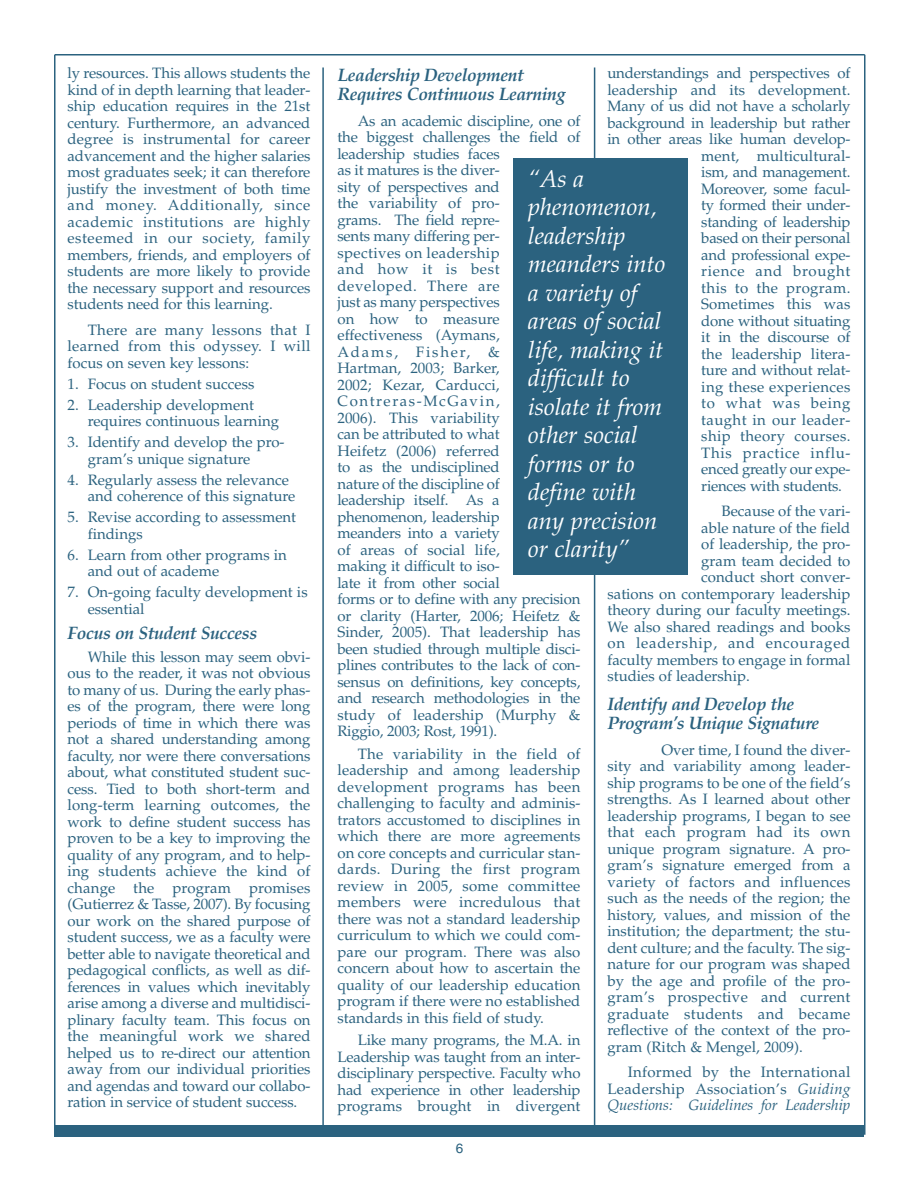
<style>
.page{position:relative;width:918px;height:1188px;background:#fff}
.page>*{position:absolute;margin:0;border:0;box-sizing:border-box;transform-origin:0 0}
.t1{font:italic 24px/28.5px "Palatino";color:#fff}
.t2{font:italic 700 18px/19.5px "Palatino";letter-spacing:-.02em;color:#2b627f}
.t3{font:15px/16.5px "Palatino";color:#2b627f;text-align:justify}
.t4{font:15px "Palatino";letter-spacing:.025em;color:#2b627f}
.t5{font:15px "Palatino";letter-spacing:.045em;color:#2b627f}
.t6{font:15px "Palatino";letter-spacing:.05em;color:#2b627f}
.t7{font:13.5px "Helvetica";color:#2b627f}
.s1{font-style:italic}
</style>
<div class="page">
<hr style="left:594px;top:68px;width:1px;height:1061px;background:#2b627f">
<hr style="left:322px;top:68px;width:2px;height:1061px;background:#2b627f">
<div style="left:54px;top:1125px;width:810px;height:12px;background:#2b627f"></div>
<hr style="left:55px;top:54px;width:810px;height:2px;background:#2b627f">
<hr style="left:54px;top:55px;width:2px;height:1080px;background:#2b627f">
<hr style="left:864px;top:55px;width:2px;height:1080px;background:#2b627f">
<div style="left:513px;top:158px;width:175px;height:417px;background:#2b627f"></div>
<p class="t3" style="left:67px;top:67px;width:245px">ly resources. This allows students the kind of in depth learning that leader&shy;ship education requires in the 21st century. Furthermore, an advanced degree is instrumental for career advancement and the higher salaries most graduates seek; it can therefore justify the investment of both time and money. Additionally, since academic institutions are highly esteemed in our society, family members, friends, and employers of students are more likely to provide the necessary support and resources students need for this learning.</p>
<p class="t3" style="left:67px;top:323px;width:244px;text-indent:20px">There are many lessons that I learned from this odyssey. I will focus on seven key lessons:</p>
<p class="t3" style="left:68px;top:377px;width:188px">1. Focus on student success</p>
<p class="t3" style="left:88px;top:398px;width:193px;text-indent:-20px">2. Leadership development requires continuous learning</p>
<p class="t3" style="left:88px;top:436px;width:198px;text-indent:-20px">3. Identify and develop the pro&shy;gram’s unique signature</p>
<p class="t3" style="left:88px;top:473px;width:209px;text-indent:-20px">4. Regularly assess the relevance and coherence of this signature</p>
<p class="t3" style="left:88px;top:511px;width:210px;text-indent:-20px">5. Revise according to assessment findings</p>
<p class="t3" style="left:88px;top:548px;width:201px;text-indent:-20px">6. Learn from other programs in and out of academe</p>
<p class="t3" style="left:88px;top:586px;width:221px;text-indent:-20px">7. On-going faculty development is essential</p>
<p class="t2" style="left:67px;top:626px;width:191px">Focus on Student Success</p>
<p class="t3" style="left:67px;top:650px;width:245px;text-indent:20px">While this lesson may seem obvi&shy;ous to the reader, it was not obvious to many of us. During the early phas&shy;es of the program, there were long periods of time in which there was not a shared understanding among faculty, nor were there conversations about, what constituted student suc&shy;cess. Tied to both short-term and long-term learning outcomes, the work to define student success has proven to be a key to improving the quality of any program, and to help&shy;ing students achieve the kind of change the program promises (Gutierrez &amp; Tasse, 2007). By focusing our work on the shared purpose of student success, we as a faculty were better able to navigate theoretical and pedagogical conflicts, as well as dif&shy;ferences in values which inevitably arise among a diverse and multidisci&shy;plinary faculty team. This focus on the meaningful work we shared helped us to re-direct our attention away from our individual priorities and agendas and toward our collabo&shy;ration in service of student success.</p>
<p class="t2" style="left:337px;top:67px;width:229px">Leadership Development<br>Requires Continuous Learning</p>
<p class="t3" style="left:337px;top:114px;width:245px;text-align:left;text-indent:20px">As an academic discipline, one of the biggest challenges the field of leadership studies faces<br>as it matures is the diver-<br>sity of perspectives and<br>the variability of pro-<br>grams. The field repre-<br>sents many differing per-<br>spectives on leadership<br>and how it is best developed. There are<br>just as many perspectives<br>on how to measure effectiveness (Aymans,<br>Adams, Fisher, &amp;<br>Hartman, 2003; Barker,<br>2002; Kezar, Carducci,<br>Contreras-McGavin,<br>2006). This variability<br>can be attributed to what<br>Heifetz (2006) referred<br>to as the undisciplined<br>nature of the discipline of<br>leadership itself. As a phenomenon, leadership<br>meanders into a variety<br>of areas of social life,<br>making it difficult to iso-<br>late it from other social<br>forms or to define with any precision or clarity (Harter, 2006; Heifetz &amp;<br>Sinder, 2005). That leadership has been studied through multiple disci&shy;plines contributes to the lack of con&shy;sensus on definitions, key concepts, and research methodologies in the study of leadership (Murphy &amp;<br>Riggio, 2003; Rost, 1991).</p>
<p class="t3" style="left:337px;top:747px;width:245px;text-indent:20px">The variability in the field of leadership and among leadership development programs has been challenging to faculty and adminis&shy;trators accustomed to disciplines in which there are more agreements on core concepts and curricular stan&shy;dards. During the first program review in 2005, some committee members were incredulous that there was not a standard leadership curriculum to which we could com&shy;pare our program. There was also concern about how to ascertain the quality of our leadership education program if there were no established standards in this field of study.</p>
<p class="t3" style="left:337px;top:1033px;width:245px;text-indent:20px">Like many programs, the M.A. in Leadership was taught from an inter&shy;disciplinary perspective. Faculty who had experience in other leadership programs brought in divergent</p>
<p class="t3" style="left:607px;top:67px;width:244px">understandings and perspectives of</p>
<p class="t3" style="left:607px;top:83px;width:244px">leadership and its development.</p>
<p class="t3" style="left:607px;top:100px;width:245px">Many of us did not have a scholarly</p>
<p class="t3" style="left:607px;top:116px;width:245px">background in leadership but rather</p>
<p class="t3" style="left:607px;top:133px;width:245px">in other areas like human develop-</p>
<p class="t3" style="left:701px;top:149px;width:151px">ment, multicultural-</p>
<p class="t3" style="left:701px;top:166px;width:151px">ism, and management.</p>
<p class="t3" style="left:701px;top:182px;width:151px">Moreover, some facul-</p>
<p class="t3" style="left:701px;top:199px;width:151px">ty formed their under-</p>
<p class="t3" style="left:701px;top:215px;width:151px">standing of leadership</p>
<p class="t3" style="left:701px;top:232px;width:151px">based on their personal</p>
<p class="t3" style="left:701px;top:248px;width:151px">and professional expe-</p>
<p class="t5" style="left:701px;top:265px;width:151px">rience and brought</p>
<p class="t4" style="left:701px;top:282px;width:151px">this to the program.</p>
<p class="t3" style="left:701px;top:298px;width:151px">Sometimes this was</p>
<p class="t3" style="left:701px;top:314px;width:151px">done without situating</p>
<p class="t3" style="left:701px;top:331px;width:151px">it in the discourse of</p>
<p class="t3" style="left:701px;top:347px;width:151px">the leadership litera-</p>
<p class="t3" style="left:701px;top:364px;width:151px">ture and without relat-</p>
<p class="t4" style="left:701px;top:381px;width:151px">ing these experiences</p>
<p class="t5" style="left:701px;top:397px;width:151px">to what was being</p>
<p class="t4" style="left:701px;top:414px;width:151px">taught in our leader-</p>
<p class="t4" style="left:701px;top:430px;width:151px">ship theory courses.</p>
<p class="t5" style="left:701px;top:447px;width:151px">This practice influ-</p>
<p class="t3" style="left:701px;top:463px;width:151px">enced greatly our expe-</p>
<p class="t3" style="left:701px;top:479px;width:142px">riences with students.</p>
<p class="t3" style="left:722px;top:505px;width:130px">Because of the vari-</p>
<p class="t3" style="left:701px;top:521px;width:151px">able nature of the field</p>
<p class="t3" style="left:701px;top:538px;width:151px">of leadership, the pro-</p>
<p class="t3" style="left:701px;top:554px;width:151px">gram team decided to</p>
<p class="t3" style="left:701px;top:571px;width:151px">conduct short conver-</p>
<p class="t3" style="left:607px;top:587px;width:244px">sations on contemporary leadership</p>
<p class="t3" style="left:607px;top:604px;width:244px">theory during our faculty meetings.</p>
<p class="t3" style="left:607px;top:620px;width:245px">We also shared readings and books</p>
<p class="t6" style="left:607px;top:637px;width:244px">on leadership, and encouraged</p>
<p class="t3" style="left:607px;top:653px;width:244px">faculty members to engage in formal</p>
<p class="t3" style="left:607px;top:670px;width:144px">studies of leadership.</p>
<p class="t2" style="left:607px;top:696px;width:213px">Identify and Develop the<br>Program’s Unique Signature</p>
<p class="t3" style="left:608px;top:743px;width:245px;text-indent:54px">Over time, I found the diver&shy;sity and variability among leader&shy;ship programs to be one of the field’s strengths. As I learned about other leadership programs, I began to see that each program had its own unique program signature. A pro&shy;gram’s signature emerged from a variety of factors and influences such as the needs of the region; the history, values, and mission of the institution; the department; the stu&shy;dent culture; and the faculty. The sig&shy;nature for our program was shaped by the age and profile of the pro&shy;gram’s prospective and current graduate students and became reflective of the context of the pro&shy;gram (Ritch &amp; Mengel, 2009).</p>
<p class="t3" style="left:608px;top:1066px;width:245px;text-indent:20px">Informed by the International Leadership Association’s <span class="s1">Guiding Questions: Guidelines for Leadership</span></p>
<h1 class="t1" style="left:528px;top:167px;width:139px">“As a phenomenon, leadership meanders into a variety of areas of social life, making it difficult to isolate it from other social forms or to define with any precision or clarity”</h1>
<p class="t7" style="left:456px;top:1143px;width:9px">6</p>
</div>
